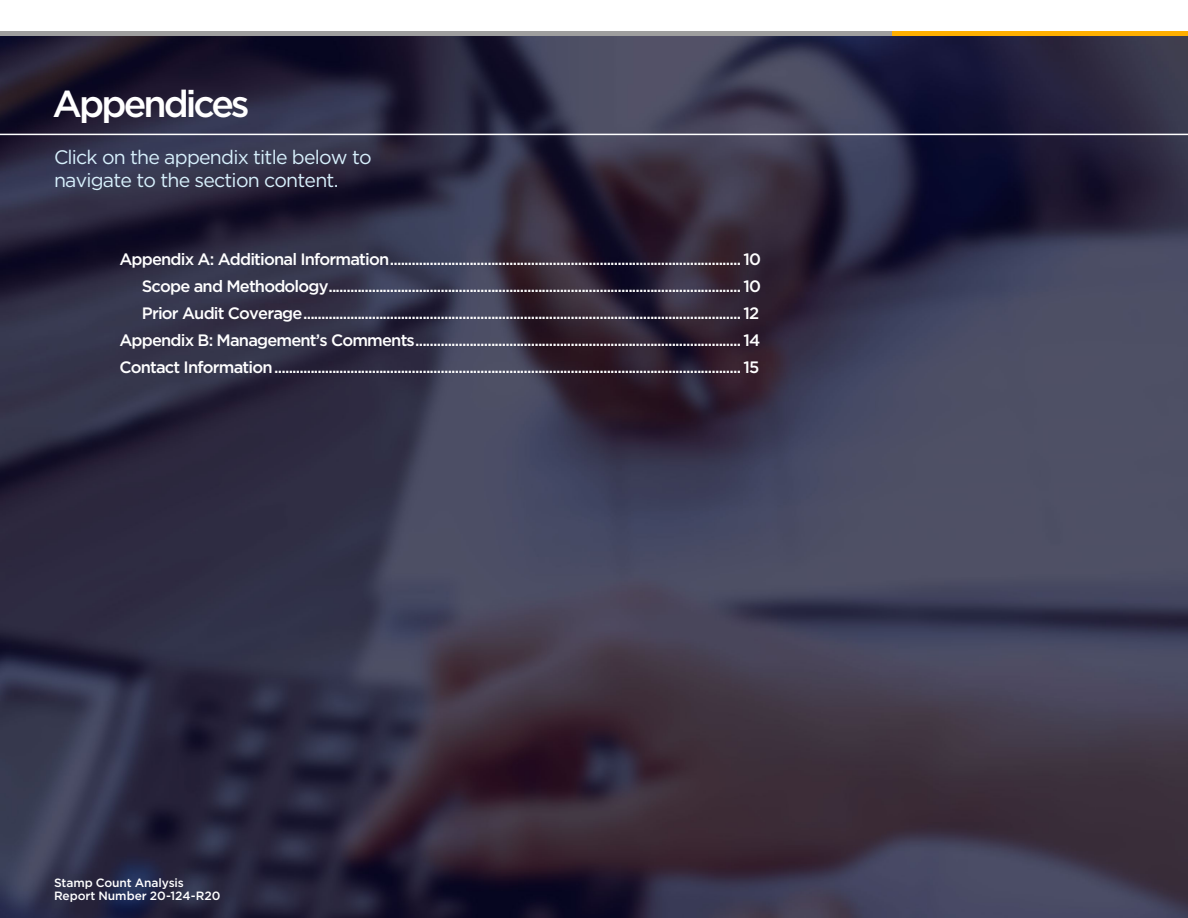
<style>
.page{position:relative;width:1188px;height:918px;background:#fff}
.page>*{position:absolute;margin:0;border:0;box-sizing:border-box;transform-origin:0 0}
.t1{font:500 37.5px "Gotham";letter-spacing:-.08em;color:#fff}
.t2{font:19.5px/23.4px "Gotham";letter-spacing:-.04em;color:#d7f0fc}
.t3{font:500 16.5px/27px "Gotham";letter-spacing:-.05em;color:#fff;text-align:right}
.t4{font:500 12px/13.5px "Gotham";letter-spacing:-.005em;color:#fff}
</style>
<div class="page">
<img style="left:0;top:31px;width:1188px;height:887px">
<hr style="left:0;top:134px;width:1188px;height:1px;background:#fff">
<hr style="left:0;top:32px;width:1188px;height:4px;background:#9e9e9e">
<hr style="left:893px;top:32px;width:295px;height:4px;background:#ffaf00">
<h1 class="t1" style="left:52px;top:83px;width:199px">Appendices</h1>
<p class="t2" style="left:54px;top:145px;width:319px">Click on the appendix title below to navigate to the section content.</p>
<p class="t3" style="left:119px;top:245px;width:643px">Appendix A: Additional Information................................................................................................. 10<br>Scope and Methodology.................................................................................................................. 10<br>Prior Audit Coverage......................................................................................................................... 12<br>Appendix B: Management’s Comments.......................................................................................... 14<br>Contact Information................................................................................................................................. 15</p>
<p class="t4" style="left:54px;top:875px;width:168px">Stamp Count Analysis<br>Report Number 20-124-R20</p>
</div>
